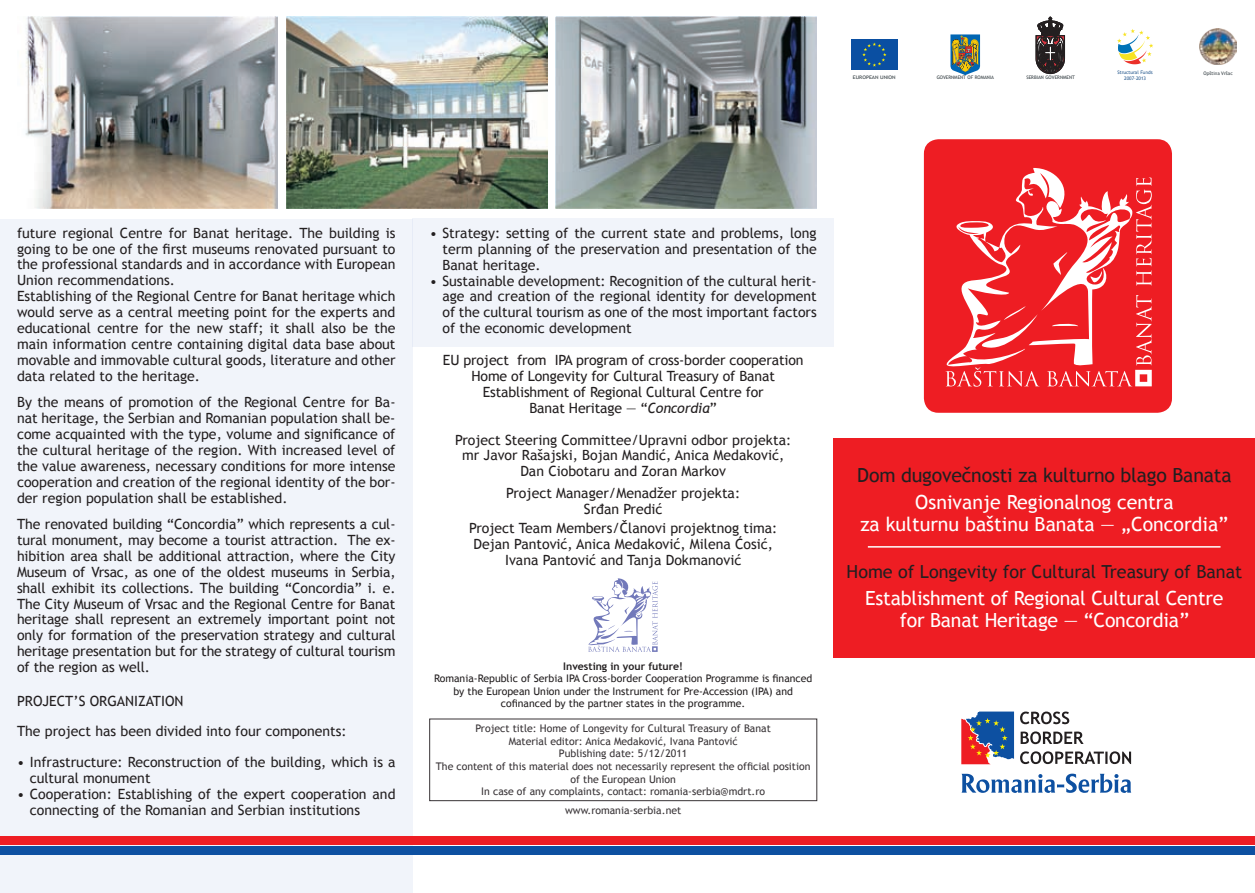
<style>
.page{position:relative;width:1255px;height:893px;background:#fff}
.page>*{position:absolute;margin:0;border:0;box-sizing:border-box;transform-origin:0 0}
.t1{font:19.5px/22.5px "Trebuchet MS";letter-spacing:-.01em;color:#fff;text-align:center}
.t2{font:19.5px "Trebuchet MS";letter-spacing:-.01em;color:#231f20}
.t3{font:18px "Trebuchet MS";color:#231f20}
.t4{font:14.1px/15.9px "Trebuchet MS";color:#231f20}
.t5{font:10.5px/12.6px "Trebuchet MS";color:#383336;text-align:center}
.t6{font:10.5px/12.6px "Trebuchet MS";color:#231f20;text-align:center}
.t7{font:700 10.5px "Trebuchet MS";color:#231f20}
.t8{font:4.8px "Trebuchet MS";color:#303a3f}
.t9{font:4.8px "Trebuchet MS";color:#1d5289}
.t10{font:4.8px "Trebuchet MS";color:#303a3f;scale:1.13 1}
.s1{font-style:italic}
</style>
<div class="page">
<div style="left:0;top:219px;width:412px;height:674px;background:#f1f4fa"></div>
<div style="left:412px;top:219px;width:421px;height:128px;background:#f1f4fa"></div>
<div style="left:923px;top:139px;width:248px;height:274px;background:#ee1d23;border-radius:15px"></div>
<div style="left:833px;top:438px;width:421px;height:220px;background:#ee1d23"></div>
<div style="left:0;top:846px;width:1254px;height:9px;background:#0d50a1"></div>
<div style="left:0;top:836px;width:1254px;height:8px;background:#ee1d23"></div>
<svg style="left:945px;top:168px;width:206px;height:219px"></svg>
<img style="left:286px;top:17px;width:261px;height:191px">
<img style="left:25px;top:17px;width:253px;height:192px">
<img style="left:556px;top:17px;width:260px;height:191px">
<svg style="left:588px;top:578px;width:69px;height:74px"></svg>
<svg style="left:1117px;top:29px;width:36px;height:35px"></svg>
<div style="left:851px;top:39px;width:46px;height:31px;background:#0a4fa2"></div>
<svg style="left:862px;top:43px;width:24px;height:24px"></svg>
<svg style="left:950px;top:34px;width:30px;height:41px"></svg>
<img style="left:1199px;top:28px;width:37px;height:37px">
<svg style="left:1035px;top:17px;width:29px;height:57px"></svg>
<svg style="left:1020px;top:711px;width:111px;height:53px"></svg>
<svg style="left:961px;top:774px;width:170px;height:19px"></svg>
<svg style="left:961px;top:711px;width:53px;height:53px;background:#786385"></svg>
<hr style="left:867px;top:546px;width:353px;height:2px;background:#fff">
<div style="left:429px;top:719px;width:388px;height:82px;border:1px solid #383336"></div>
<p class="t9" style="left:1117px;top:70px;width:37px">Structural Funds</p>
<p class="t8" style="left:1203px;top:70px;width:31px">Opština Vršac</p>
<p class="t10" style="left:852px;top:75px;width:39px">EUROPEAN UNION</p>
<p class="t8" style="left:936px;top:75px;width:59px">GOVERNMENT OF ROMANIA</p>
<p class="t8" style="left:1026px;top:75px;width:50px">SERBIAN GOVERNMENT</p>
<p class="t9" style="left:1124px;top:75px;width:23px">2007–2013</p>
<p class="t4" style="left:17px;top:225px;width:380px">future regional Centre for Banat heritage. The building is going to be one of the first museums renovated pursuant to the professional standards and in accordance with European Union recommendations.<br>Establishing of the Regional Centre for Banat heritage which would serve as a central meeting point for the experts and educational centre for the new staff; it shall also be the main information centre containing digital data base about movable and immovable cultural goods, literature and other data related to the heritage.</p>
<p class="t4" style="left:17px;top:394px;width:380px;text-align:justify">By the means of promotion of the Regional Centre for Ba&shy;nat heritage, the Serbian and Romanian population shall be&shy;come acquainted with the type, volume and significance of the cultural heritage of the region. With increased level of the value awareness, necessary conditions for more intense cooperation and creation of the regional identity of the bor&shy;der region population shall be established.</p>
<p class="t4" style="left:17px;top:516px;width:380px;text-align:justify">The renovated building “Concordia” which represents a cul&shy;tural monument, may become a tourist attraction. The ex&shy;hibition area shall be additional attraction, where the City Museum of Vrsac, as one of the oldest museums in Serbia, shall exhibit its collections. The building “Concordia” i. e.<br>The City Museum of Vrsac and the Regional Centre for Banat heritage shall represent an extremely important point not only for formation of the preservation strategy and cultural heritage presentation but for the strategy of cultural tourism of the region as well.</p>
<p class="t4" style="left:17px;top:687px;width:331px;line-height:29.4px">PROJECT’S ORGANIZATION<br>The project has been divided into four components:</p>
<p class="t4" style="left:30px;top:754px;width:367px;text-indent:-13px">• Infrastructure: Reconstruction of the building, which is a cultural monument</p>
<p class="t4" style="left:30px;top:786px;width:367px;text-indent:-13px">• Cooperation: Establishing of the expert cooperation and connecting of the Romanian and Serbian institutions</p>
<p class="t4" style="left:442px;top:225px;width:376px;text-align:justify;text-indent:-13px">• Strategy: setting of the current state and problems, long term planning of the preservation and presentation of the Banat heritage.</p>
<p class="t4" style="left:442px;top:273px;width:376px;text-align:justify;text-indent:-13px">• Sustainable development: Recognition of the cultural herit&shy;age and creation of the regional identity for development of the cultural tourism as one of the most important factors of the economic development</p>
<p class="t4" style="left:443px;top:352px;width:362px;text-align:center">EU project from IPA program of cross-border cooperation Home of Longevity for Cultural Treasury of Banat Establishment of Regional Cultural Centre for<br>Banat Heritage — “<span class="s1">Concordia</span>”</p>
<p class="t4" style="left:455px;top:432px;width:337px;text-align:center">Project Steering Committee/Upravni odbor projekta: mr Javor Rašajski, Bojan Mandić, Anica Medaković,<br>Dan Ciobotaru and Zoran Markov</p>
<p class="t4" style="left:506px;top:485px;width:235px;text-align:center">Project Manager/Menadžer projekta:<br>Srđan Predić</p>
<p class="t4" style="left:469px;top:520px;width:310px;text-align:center">Project Team Members/Članovi projektnog tima:<br>Dejan Pantović, Anica Medaković, Milena Ćosić,<br>Ivana Pantović and Tanja Dokmanović</p>
<p class="t7" style="left:563px;top:659px;width:121px">Investing in your future!</p>
<p class="t6" style="left:434px;top:672px;width:380px">Romania-Republic of Serbia IPA Cross-border Cooperation Programme is financed by the European Union under the Instrument for Pre-Accession (IPA) and cofinanced by the partner states in the programme.</p>
<p class="t5" style="left:436px;top:722px;width:376px">Project title: Home of Longevity for Cultural Treasury of Banat<br>Material editor: Anica Medaković, Ivana Pantović<br>Publishing date: 5/12/2011<br>The content of this material does not necessarily represent the official position of the European Union<br>In case of any complaints, contact: romania-serbia@mdrt.ro</p>
<p class="t5" style="left:565px;top:804px;width:118px">www.romania-serbia.net</p>
<h1 class="t2" style="left:857px;top:463px;width:376px">Dom dugovečnosti za kulturno blago Banata</h1>
<h1 class="t1" style="left:860px;top:491px;width:369px">Osnivanje Regionalnog centra<br>za kulturnu baštinu Banata — „Concordia”</h1>
<p class="t3" style="left:846px;top:561px;width:397px">Home of Longevity for Cultural Treasury of Banat</p>
<h1 class="t1" style="left:865px;top:587px;width:360px">Establishment of Regional Cultural Centre for Banat Heritage — “Concordia”</h1>
</div>
